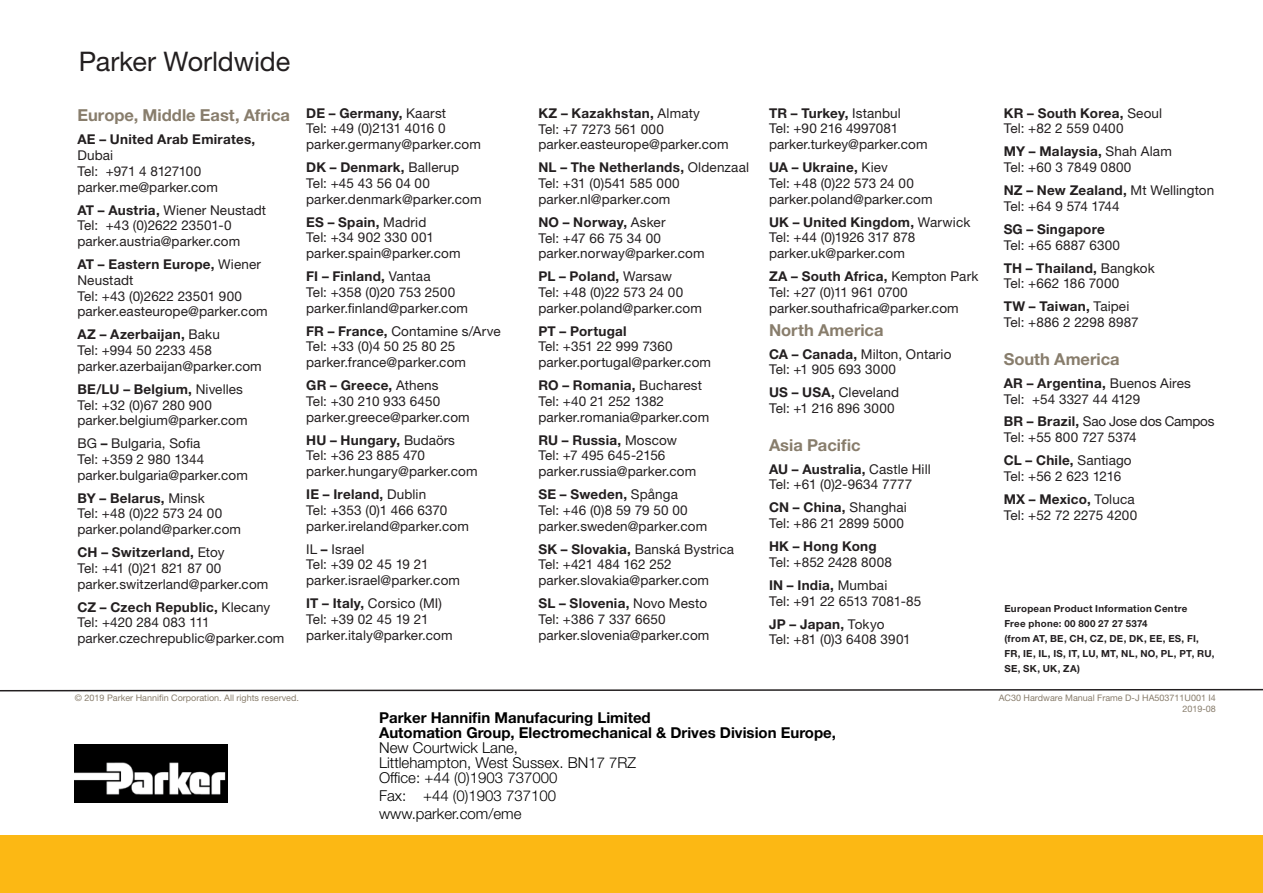
<style>
.page{position:relative;width:1263px;height:893px;background:#fff}
.page>*{position:absolute;margin:0;border:0;box-sizing:border-box;transform-origin:0 0}
.Headline{font:27px "Helvetica Neue LT Std";letter-spacing:-.005em;color:#231f20}
.Country{font:700 16.5px "Helvetica Neue LT Std";color:#887d6c}
.t1{font:300 15px "Helvetica Neue LT Std";color:#000}
.t2{font:700 15px "Helvetica Neue LT Std";color:#000}
.Country-2{font:13.5px/15.8px "Helvetica Neue LT Std";letter-spacing:.01em;color:#231f20}
.Country-3{font:13.5px/15.8px "Helvetica Neue LT Std";letter-spacing:-.015em;color:#231f20}
.Country-4{font:13.5px/15.8px "Helvetica Neue LT Std";letter-spacing:-.02em;color:#231f20}
.Country-5{font:13.5px/15.8px "Helvetica Neue LT Std";letter-spacing:-.045em;color:#231f20}
.t3{font:700 9.75px/15px "Helvetica Neue LT Std";letter-spacing:.03em;color:#231f20}
.Copright{font:9px/10.8px "Helvetica Neue LT Std";color:#887d6c;text-align:right}
.s1{font-weight:700}
</style>
<div class="page">
<div style="left:0;top:836px;width:1263px;height:57px;background:#fcb814"></div>
<img style="left:75px;top:744px;width:153px;height:59px">
<svg style="left:0;top:688px;width:1263px;height:4px"></svg>
<p class="Headline" style="left:79px;top:45px;width:213px">Parker Worldwide</p>
<p class="Country" style="left:77px;top:105px;width:214px">Europe, Middle East, Africa</p>
<p class="Country-2" style="left:77px;top:131px;width:179px"><span class="s1">AE – United Arab Emirates,<br></span>Dubai<br>Tel: +971 4 8127100 parker.me@parker.com</p>
<p class="Country-2" style="left:77px;top:202px;width:190px"><span class="s1">AT – Austria,</span> Wiener Neustadt<br>Tel: +43 (0)2622 23501-0 parker.austria@parker.com</p>
<p class="Country-2" style="left:77px;top:256px;width:192px"><span class="s1">AT – Eastern Europe,</span> Wiener<br>Neustadt<br>Tel: +43 (0)2622 23501 900 parker.easteurope@parker.com</p>
<p class="Country-2" style="left:77px;top:326px;width:186px"><span class="s1">AZ – Azerbaijan,</span> Baku<br>Tel: +994 50 2233 458 parker.azerbaijan@parker.com</p>
<p class="Country-2" style="left:77px;top:381px;width:172px"><span class="s1">BE/LU – Belgium,</span> Nivelles<br>Tel: +32 (0)67 280 900 parker.belgium@parker.com</p>
<p class="Country-2" style="left:77px;top:435px;width:172px">BG <span class="s1">–</span> Bulgaria, Sofia<br>Tel: +359 2 980 1344 parker.bulgaria@parker.com</p>
<p class="Country-2" style="left:77px;top:490px;width:165px"><span class="s1">BY – Belarus,</span> Minsk<br>Tel: +48 (0)22 573 24 00 parker.poland@parker.com</p>
<p class="Country-2" style="left:77px;top:544px;width:192px"><span class="s1">CH – Switzerland,</span> Etoy<br>Tel: +41 (0)21 821 87 00 parker.switzerland@parker.com</p>
<p class="Country-2" style="left:77px;top:599px;width:208px"><span class="s1">CZ – Czech Republic,</span> Klecany<br>Tel: +420 284 083 111 parker.czechrepublic@parker.com</p>
<p class="Country-2" style="left:306px;top:105px;width:176px"><span class="s1">DE – Germany,</span> Kaarst<br>Tel: +49 (0)2131 4016 0 parker.germany@parker.com</p>
<p class="Country-2" style="left:306px;top:159px;width:177px"><span class="s1">DK – Denmark,</span> Ballerup<br>Tel: +45 43 56 04 00 parker.denmark@parker.com</p>
<p class="Country-2" style="left:306px;top:214px;width:156px"><span class="s1">ES – Spain,</span> Madrid<br>Tel: +34 902 330 001 parker.spain@parker.com</p>
<p class="Country-2" style="left:306px;top:268px;width:163px"><span class="s1">FI – Finland,</span> Vantaa<br>Tel: +358 (0)20 753 2500 parker.finland@parker.com</p>
<p class="Country-2" style="left:306px;top:323px;width:196px"><span class="s1">FR – France,</span> Contamine s/Arve<br>Tel: +33 (0)4 50 25 80 25 parker.france@parker.com</p>
<p class="Country-2" style="left:306px;top:377px;width:165px"><span class="s1">GR – Greece,</span> Athens<br>Tel: +30 210 933 6450 parker.greece@parker.com</p>
<p class="Country-2" style="left:306px;top:432px;width:173px"><span class="s1">HU – Hungary,</span> Budaörs<br>Tel: +36 23 885 470 parker.hungary@parker.com</p>
<p class="Country-2" style="left:306px;top:486px;width:164px"><span class="s1">IE – Ireland,</span> Dublin<br>Tel: +353 (0)1 466 6370 parker.ireland@parker.com</p>
<p class="Country-2" style="left:306px;top:541px;width:155px">IL <span class="s1">–</span> Israel<br>Tel: +39 02 45 19 21 parker.israel@parker.com</p>
<p class="Country-2" style="left:306px;top:595px;width:148px"><span class="s1">IT – Italy,</span> Corsico (MI)<br>Tel: +39 02 45 19 21 parker.italy@parker.com</p>
<p class="Country-2" style="left:538px;top:105px;width:192px"><span class="s1">KZ – Kazakhstan,</span> Almaty<br>Tel: +7 7273 561 000 parker.easteurope@parker.com</p>
<p class="Country-2" style="left:538px;top:159px;width:212px"><span class="s1">NL – The Netherlands,</span> Oldenzaal<br>Tel: +31 (0)541 585 000 parker.nl@parker.com</p>
<p class="Country-2" style="left:538px;top:214px;width:168px"><span class="s1">NO – Norway,</span> Asker<br>Tel: +47 66 75 34 00 parker.norway@parker.com</p>
<p class="Country-2" style="left:538px;top:268px;width:165px"><span class="s1">PL – Poland,</span> Warsaw<br>Tel: +48 (0)22 573 24 00 parker.poland@parker.com</p>
<p class="Country-2" style="left:538px;top:323px;width:174px"><span class="s1">PT – Portugal<br></span>Tel: +351 22 999 7360 parker.portugal@parker.com</p>
<p class="Country-2" style="left:538px;top:377px;width:172px"><span class="s1">RO – Romania,</span> Bucharest<br>Tel: +40 21 252 1382 parker.romania@parker.com</p>
<p class="Country-2" style="left:538px;top:432px;width:160px"><span class="s1">RU – Russia,</span> Moscow<br>Tel: +7 495 645-2156 parker.russia@parker.com</p>
<p class="Country-2" style="left:538px;top:486px;width:170px"><span class="s1">SE – Sweden,</span> Spånga<br>Tel: +46 (0)8 59 79 50 00 parker.sweden@parker.com</p>
<p class="Country-2" style="left:538px;top:541px;width:197px"><span class="s1">SK – Slovakia,</span> Banská Bystrica<br>Tel: +421 484 162 252 parker.slovakia@parker.com</p>
<p class="Country-2" style="left:538px;top:595px;width:173px"><span class="s1">SL – Slovenia,</span> Novo Mesto<br>Tel: +386 7 337 6650 parker.slovenia@parker.com</p>
<p class="Country-2" style="left:769px;top:105px;width:160px"><span class="s1">TR – Turkey,</span> Istanbul<br>Tel: +90 216 4997081 parker.turkey@parker.com</p>
<p class="Country-2" style="left:769px;top:159px;width:165px"><span class="s1">UA – Ukraine,</span> Kiev<br>Tel: +48 (0)22 573 24 00 parker.poland@parker.com</p>
<p class="Country-2" style="left:769px;top:214px;width:203px"><span class="s1">UK – United Kingdom,</span> Warwick<br>Tel: +44 (0)1926 317 878 parker.uk@parker.com</p>
<p class="Country-2" style="left:769px;top:268px;width:211px"><span class="s1">ZA – South Africa,</span> Kempton Park<br>Tel: +27 (0)11 961 0700 parker.southafrica@parker.com</p>
<p class="Country" style="left:769px;top:319px;width:116px">North America</p>
<p class="Country-2" style="left:769px;top:346px;width:184px"><span class="s1">CA – Canada,</span> Milton, Ontario<br>Tel: +1 905 693 3000</p>
<p class="Country-2" style="left:769px;top:384px;width:132px"><span class="s1">US – USA,</span> Cleveland<br>Tel: +1 216 896 3000</p>
<p class="Country" style="left:769px;top:435px;width:93px">Asia Pacific</p>
<p class="Country-2" style="left:769px;top:461px;width:163px"><span class="s1">AU – Australia,</span> Castle Hill<br>Tel: +61 (0)2-9634 7777</p>
<p class="Country-2" style="left:769px;top:500px;width:139px"><span class="s1">CN – China,</span> Shanghai<br>Tel: +86 21 2899 5000</p>
<p class="Country-2" style="left:769px;top:538px;width:125px"><span class="s1">HK – Hong Kong<br></span>Tel: +852 2428 8008</p>
<p class="Country-3" style="left:769px;top:577px;width:154px"><span class="s1">IN – India,</span> Mumbai<br>Tel: +91 22 6513 7081-85</p>
<p class="Country-2" style="left:769px;top:616px;width:143px"><span class="s1">JP – Japan,</span> Tokyo<br>Tel: +81 (0)3 6408 3901</p>
<p class="Country-2" style="left:1004px;top:105px;width:160px"><span class="s1">KR – South Korea,</span> Seoul<br>Tel: +82 2 559 0400</p>
<p class="Country-2" style="left:1004px;top:144px;width:170px"><span class="s1">MY – Malaysia,</span> Shah Alam<br>Tel: +60 3 7849 0800</p>
<p class="Country-5" style="left:1004px;top:182px;width:212px"><span class="s1">NZ – New Zealand,</span> Mt Wellington<br>Tel: +64 9 574 1744</p>
<p class="Country-2" style="left:1004px;top:221px;width:118px"><span class="s1">SG – Singapore<br></span>Tel: +65 6887 6300</p>
<p class="Country-2" style="left:1004px;top:260px;width:153px"><span class="s1">TH – Thailand,</span> Bangkok<br>Tel: +662 186 7000</p>
<p class="Country-2" style="left:1004px;top:298px;width:136px"><span class="s1">TW – Taiwan,</span> Taipei<br>Tel: +886 2 2298 8987</p>
<p class="Country" style="left:1004px;top:349px;width:118px">South America</p>
<p class="Country-2" style="left:1004px;top:375px;width:189px"><span class="s1">AR – Argentina,</span> Buenos Aires<br>Tel: +54 3327 44 4129</p>
<p class="Country-4" style="left:1004px;top:414px;width:212px"><span class="s1">BR – Brazil,</span> Sao Jose dos Campos<br>Tel: +55 800 727 5374</p>
<p class="Country-3" style="left:1004px;top:452px;width:130px"><span class="s1">CL – Chile,</span> Santiago<br>Tel: +56 2 623 1216</p>
<p class="Country-2" style="left:1004px;top:491px;width:135px"><span class="s1">MX – Mexico,</span> Toluca<br>Tel: +52 72 2275 4200</p>
<p class="t3" style="left:1004px;top:601px;width:185px">European Product Information Centre</p>
<p class="t3" style="left:1004px;top:616px;width:145px">Free phone: 00 800 27 27 5374</p>
<p class="t3" style="left:1004px;top:631px;width:211px">(from AT, BE, CH, CZ, DE, DK, EE, ES, FI,<br>FR, IE, IL, IS, IT, LU, MT, NL, NO, PL, PT, RU,<br>SE, SK, UK, ZA)</p>
<p class="Copright" style="left:75px;top:692px;width:226px">© 2019 Parker Hannifin Corporation. All rights reserved.</p>
<p class="Copright" style="left:999px;top:693px;width:219px">AC30 Hardware Manual Frame D-J HA503711U001 I4<br>2019-08</p>
<p class="t2" style="left:379px;top:709px;width:273px">Parker Hannifin Manufacuring Limited</p>
<p class="t2" style="left:379px;top:724px;width:458px">Automation Group, Electromechanical &amp; Drives Division Europe,</p>
<p class="t1" style="left:379px;top:739px;width:140px">New Courtwick Lane,</p>
<p class="t1" style="left:379px;top:754px;width:258px">Littlehampton, West Sussex. BN17 7RZ</p>
<p class="t1" style="left:379px;top:769px;width:180px">Office: +44 (0)1903 737000</p>
<p class="t1" style="left:379px;top:787px;width:178px">Fax: +44 (0)1903 737100</p>
<p class="t1" style="left:379px;top:805px;width:144px">www.parker.com/eme</p>
</div>
